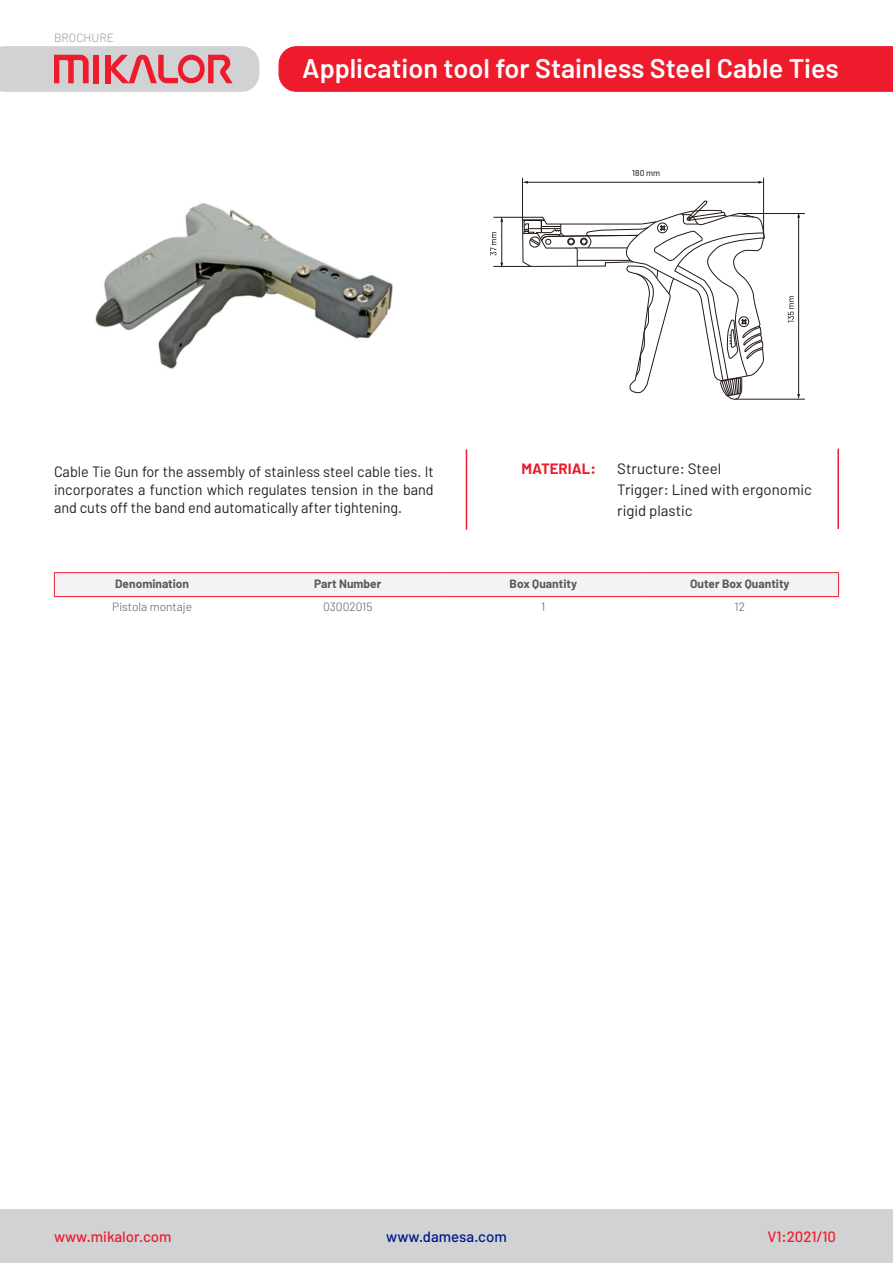
<style>
.page{position:relative;width:893px;height:1263px;background:#fff}
.page>*{position:absolute;margin:0;border:0;box-sizing:border-box;transform-origin:0 0}
.t1{font:600 27px "Barlow";color:#fff}
.t2{font:15px/18px "Barlow";color:#231f20;text-align:justify;scale:.96 1}
.t3{font:15px/21px "Barlow";color:#231f20}
.t4{font:500 15px "Barlow";color:#ee1b2c}
.t5{font:500 15px "Barlow";color:#001689}
.t6{font:700 15px "Barlow";color:#ee1b2c}
.t7{font:700 12px "Barlow";color:#57585a}
.t8{font:300 12px "Barlow";color:#57585a}
.t9{font:300 12px "Barlow";color:#939598}
.t10{font:8.55px "Barlow";color:#000}
</style>
<div class="page">
<hr style="left:54px;top:572px;width:196px;height:1px;background:#ee1b2c">
<hr style="left:250px;top:572px;width:196px;height:1px;background:#ee1b2c">
<hr style="left:446px;top:572px;width:195px;height:1px;background:#ee1b2c">
<hr style="left:641px;top:572px;width:198px;height:1px;background:#ee1b2c">
<svg style="left:54px;top:573px;width:785px;height:25px"></svg>
<hr style="left:54px;top:596px;width:196px;height:1px;background:#ee1b2c">
<hr style="left:250px;top:596px;width:196px;height:1px;background:#ee1b2c">
<hr style="left:446px;top:596px;width:195px;height:1px;background:#ee1b2c">
<hr style="left:641px;top:596px;width:198px;height:1px;background:#ee1b2c">
<div style="left:0;top:1209px;width:893px;height:54px;background:#d1d2d4"></div>
<div style="left:279px;top:46px;width:614px;height:46px;background:#ee1b2c"></div>
<svg style="left:0;top:46px;width:259px;height:46px"></svg>
<hr style="left:466px;top:449px;width:1px;height:81px;background:#ee1b2c">
<hr style="left:837px;top:449px;width:2px;height:80px;background:#ee1b2c">
<img style="left:95px;top:203px;width:298px;height:166px">
<hr style="left:522px;top:178px;width:1px;height:42px;background:#231916">
<hr style="left:763px;top:178px;width:1px;height:55px;background:#231916">
<hr style="left:527px;top:182px;width:232px;height:1px;background:#231916">
<svg style="left:758px;top:181px;width:6px;height:3px"></svg>
<svg style="left:788px;top:296px;width:6px;height:26px"></svg>
<hr style="left:738px;top:213px;width:67px;height:1px;background:#231916">
<hr style="left:735px;top:399px;width:70px;height:1px;background:#231916">
<hr style="left:798px;top:217px;width:1px;height:178px;background:#231916">
<svg style="left:797px;top:394px;width:3px;height:5px"></svg>
<svg style="left:490px;top:200px;width:275px;height:200px"></svg>
<p class="t9" style="left:54px;top:30px;width:62px">BROCHURE</p>
<p class="t1" style="left:302px;top:51px;width:538px">Application tool for Stainless Steel Cable Ties</p>
<p class="t10" style="left:632px;top:167px;width:30px">180 mm</p>
<p class="t2" style="left:54px;top:462px;width:397px">Cable Tie Gun for the assembly of stainless steel cable ties. It incorporates a function which regulates tension in the band and cuts off the band end automatically after tightening.</p>
<p class="t6" style="left:522px;top:459px;width:76px">MATERIAL:</p>
<p class="t3" style="left:617px;top:457px;width:106px">Structure: Steel</p>
<p class="t3" style="left:617px;top:478px;width:196px">Trigger: Lined with ergonomic rigid plastic</p>
<p class="t7" style="left:115px;top:576px;width:76px">Denomination</p>
<p class="t7" style="left:314px;top:576px;width:69px">Part Number</p>
<p class="t7" style="left:510px;top:576px;width:69px">Box Quantity</p>
<p class="t7" style="left:690px;top:576px;width:101px">Outer Box Quantity</p>
<p class="t8" style="left:112px;top:599px;width:81px">Pistola montaje</p>
<p class="t8" style="left:323px;top:599px;width:51px">03002015</p>
<p class="t8" style="left:541px;top:599px;width:6px">1</p>
<p class="t8" style="left:735px;top:599px;width:12px">12</p>
<p class="t4" style="left:54px;top:1228px;width:119px">www.mikalor.com</p>
<p class="t5" style="left:386px;top:1228px;width:122px">www.damesa.com</p>
<p class="t4" style="left:767px;top:1228px;width:70px">V1:2021/10</p>
</div>
